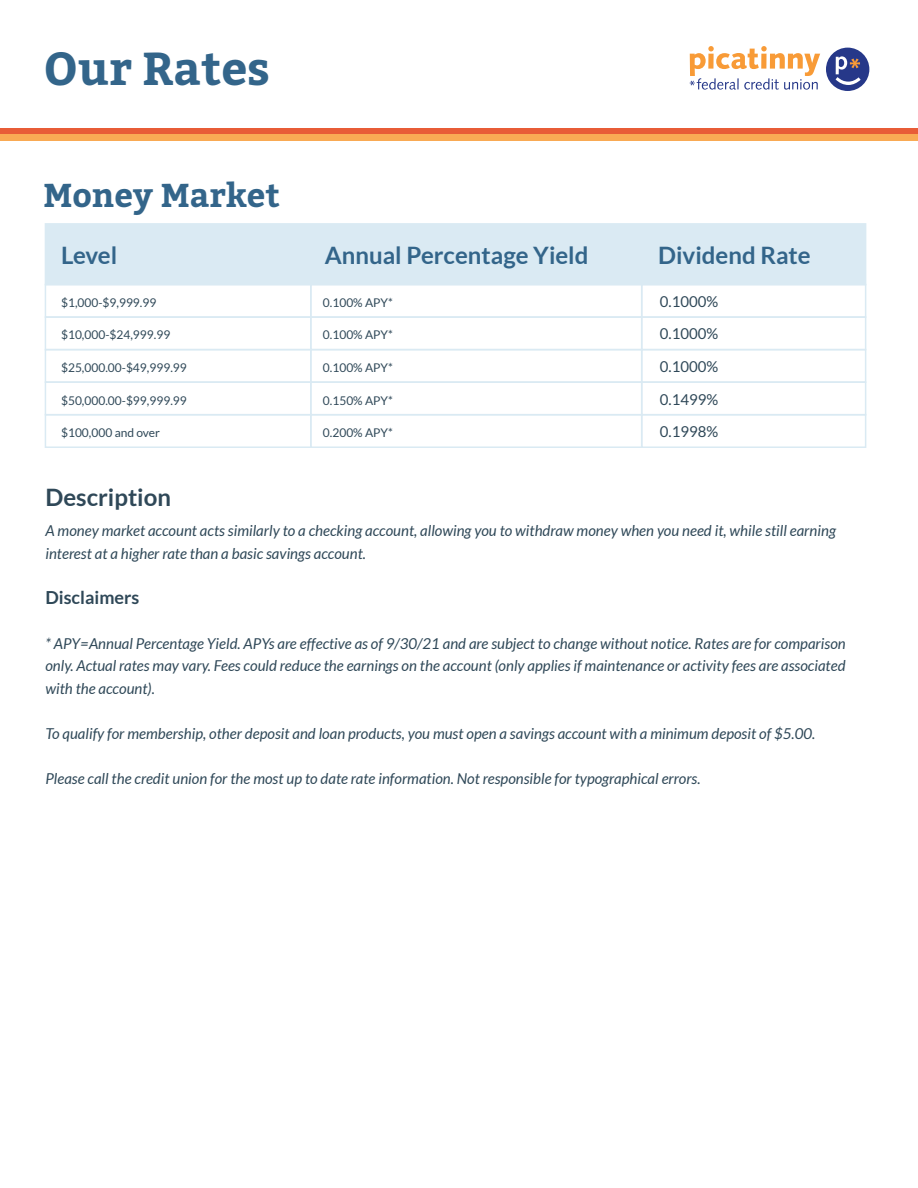
<style>
.page{position:relative;width:918px;height:1188px;background:#fff}
.page>*{position:absolute;margin:0;border:0;box-sizing:border-box;transform-origin:0 0}
.t1{font:700 46.05px "Bitter";color:#33658a}
.t2{font:700 33px "Bitter";color:#33658a}
.t3{font:700 24px "Lato";color:#33658a}
.t4{font:700 24px "Lato";color:#2f4858}
.t5{font:700 18px "Lato";color:#2f4858}
.t6{font:italic 15px/22.5px "Lato";color:#2f4858}
.t7{font:15px/32.5px "Lato";color:#2f4858;text-align:justify}
.t8{font:12px "Lato";color:#2f4858}
</style>
<div class="page">
<div style="left:45px;top:223px;width:821px;height:62px;background:#daeaf3"></div>
<div style="left:45px;top:284px;width:267px;height:34px;border:2px solid #daeaf3"></div>
<div style="left:310px;top:284px;width:332px;height:34px;border:2px solid #daeaf3"></div>
<div style="left:641px;top:284px;width:225px;height:34px;border:2px solid #daeaf3"></div>
<div style="left:45px;top:316px;width:267px;height:34px;border:2px solid #daeaf3"></div>
<div style="left:310px;top:316px;width:332px;height:34px;border:2px solid #daeaf3"></div>
<div style="left:641px;top:316px;width:225px;height:34px;border:2px solid #daeaf3"></div>
<div style="left:45px;top:349px;width:267px;height:34px;border:2px solid #daeaf3"></div>
<div style="left:310px;top:349px;width:332px;height:34px;border:2px solid #daeaf3"></div>
<div style="left:641px;top:349px;width:225px;height:34px;border:2px solid #daeaf3"></div>
<div style="left:45px;top:381px;width:267px;height:34px;border:2px solid #daeaf3"></div>
<div style="left:310px;top:381px;width:332px;height:34px;border:2px solid #daeaf3"></div>
<div style="left:641px;top:381px;width:225px;height:34px;border:2px solid #daeaf3"></div>
<div style="left:45px;top:414px;width:267px;height:34px;border:2px solid #daeaf3"></div>
<div style="left:310px;top:414px;width:332px;height:34px;border:2px solid #daeaf3"></div>
<div style="left:641px;top:414px;width:225px;height:34px;border:2px solid #daeaf3"></div>
<div style="left:826px;top:48px;width:43px;height:43px;background:#263889;border-radius:50%"></div>
<svg style="left:836px;top:56px;width:25px;height:29px"></svg>
<svg style="left:690px;top:46px;width:130px;height:44px"></svg>
<div style="left:0;top:134px;width:918px;height:6px;background:#f9aa54"></div>
<div style="left:0;top:128px;width:918px;height:6px;background:#e85c37"></div>
<h1 class="t1" style="left:43px;top:38px;width:228px">Our Rates</h1>
<h2 class="t2" style="left:43px;top:174px;width:238px">Money Market</h2>
<h3 class="t3" style="left:61px;top:241px;width:58px">Level</h3>
<h3 class="t3" style="left:325px;top:241px;width:265px">Annual Percentage Yield</h3>
<h3 class="t3" style="left:658px;top:241px;width:154px">Dividend Rate</h3>
<p class="t8" style="left:61px;top:296px;width:97px">$1,000-$9,999.99</p>
<p class="t8" style="left:61px;top:328px;width:111px">$10,000-$24,999.99</p>
<p class="t8" style="left:61px;top:361px;width:127px">$25,000.00-$49,999.99</p>
<p class="t7" style="left:660px;top:285px;width:60px">0.1000% 0.1000% 0.1000%</p>
<p class="t8" style="left:323px;top:296px;width:72px">0.100% APY*</p>
<p class="t8" style="left:323px;top:328px;width:72px">0.100% APY*</p>
<p class="t8" style="left:323px;top:361px;width:72px">0.100% APY*</p>
<p class="t8" style="left:61px;top:393px;width:127px">$50,000.00-$99,999.99</p>
<p class="t8" style="left:323px;top:393px;width:72px">0.150% APY*</p>
<p class="t7" style="left:660px;top:383px;width:60px">0.1499%</p>
<p class="t8" style="left:61px;top:426px;width:100px">$100,000 and over</p>
<p class="t8" style="left:323px;top:426px;width:72px">0.200% APY*</p>
<p class="t7" style="left:660px;top:415px;width:60px">0.1998%</p>
<h3 class="t4" style="left:45px;top:484px;width:127px">Description</h3>
<p class="t6" style="left:45px;top:520px;width:792px">A money market account acts similarly to a checking account, allowing you to withdraw money when you need it, while still earning interest at a higher rate than a basic savings account.</p>
<p class="t5" style="left:45px;top:587px;width:95px">Disclaimers</p>
<p class="t6" style="left:45px;top:633px;width:802px;text-align:justify">* APY=Annual Percentage Yield. APYs are effective as of 9/30/21 and are subject to change without notice. Rates are for comparison only. Actual rates may vary. Fees could reduce the earnings on the account (only applies if maintenance or activity fees are associated with the account).</p>
<p class="t6" style="left:45px;top:723px;width:771px">To qualify for membership, other deposit and loan products, you must open a savings account with a minimum deposit of $5.00.</p>
<p class="t6" style="left:45px;top:768px;width:657px">Please call the credit union for the most up to date rate information. Not responsible for typographical errors.</p>
</div>
